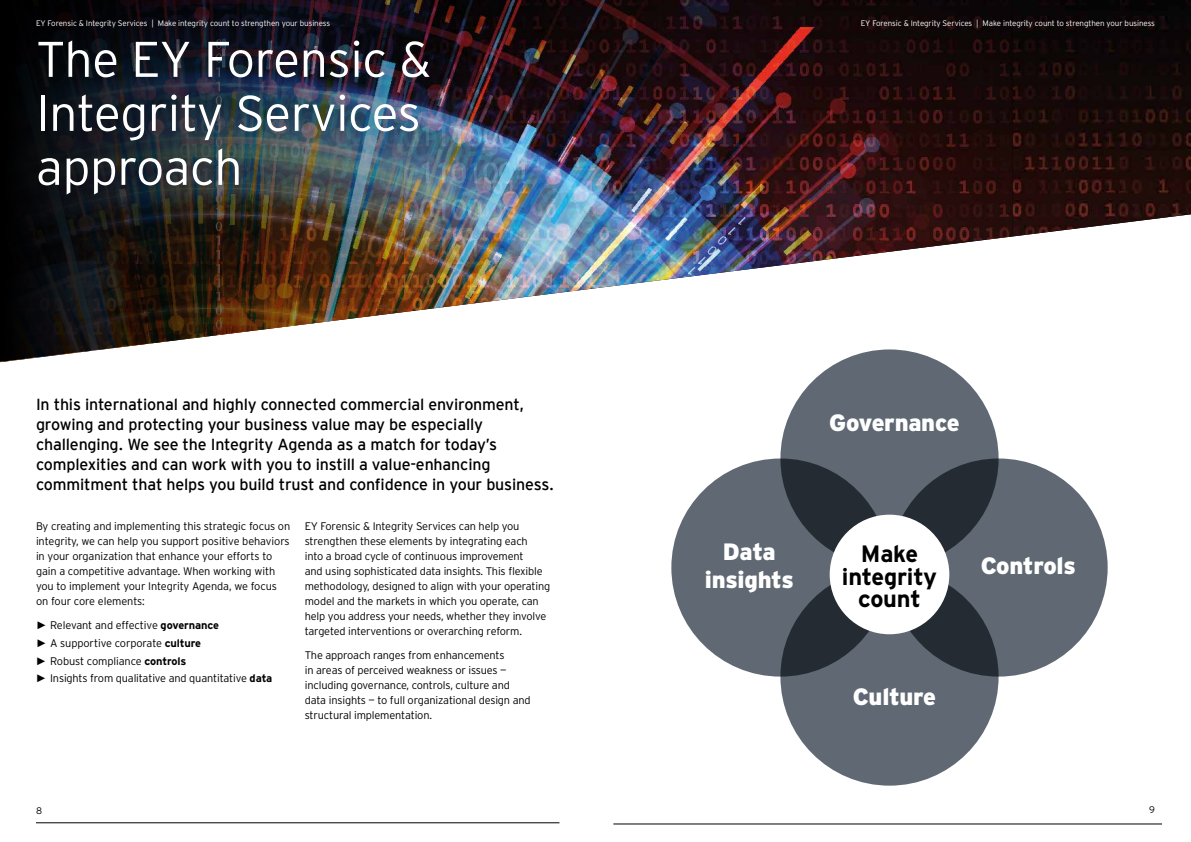
<style>
.page{position:relative;width:1191px;height:842px;background:#fff}
.page>*{position:absolute;margin:0;border:0;box-sizing:border-box;transform-origin:0 0}
.t1{font:300 50px/54px "Interstate";letter-spacing:-.01em;color:#fff}
.t2{font:900 23.6px/28.4px "Interstate";letter-spacing:-.01em;color:#fff;text-align:center}
.t3{font:700 23.6px/22.6px "Interstate";letter-spacing:-.01em;color:#000;text-align:center}
.t4{font:16px/20px "EY Interstate";letter-spacing:-.01em;color:#000}
.t5{font:300 11px/15px "Interstate";letter-spacing:-.015em;color:#000}
.t6{font:300 9.5px "Interstate";color:#000}
.t7{font:300 8px "Interstate";letter-spacing:-.01em;color:#fff}
.s1{font-family:"Arial";font-weight:400}
.s2{font-weight:700}
</style>
<div class="page">
<img style="left:548px;top:0;width:464px;height:295px">
<img style="left:1012px;top:0;width:179px;height:236px">
<img style="left:0;top:0;width:548px;height:363px">
<hr style="left:36px;top:822px;width:523px;height:1px;background:#000">
<hr style="left:613px;top:824px;width:549px;height:1px;background:#000">
<div style="left:780px;top:349px;width:218px;height:218px;background:#606973;border-radius:50%"></div>
<div style="left:780px;top:567px;width:218px;height:219px;background:#606973;border-radius:50%"></div>
<svg style="left:889px;top:458px;width:218px;height:219px;background:#4f5761"></svg>
<svg style="left:671px;top:458px;width:218px;height:219px;background:#505862"></svg>
<div style="left:829px;top:515px;width:120px;height:119px;background:#fff;border-radius:50%"></div>
<p class="t7" style="left:36px;top:18px;width:296px">EY Forensic &amp; Integrity Services | Make integrity count to strengthen your business</p>
<p class="t7" style="left:860px;top:18px;width:296px">EY Forensic &amp; Integrity Services | Make integrity count to strengthen your business</p>
<h1 class="t1" style="left:36px;top:32px;width:397px">The EY Forensic &amp;<br>Integrity Services approach</h1>
<p class="t4" style="left:36px;top:393px;width:519px">In this international and highly connected commercial environment, growing and protecting your business value may be especially challenging. We see the Integrity Agenda as a match for today’s complexities and can work with you to instill a value-enhancing commitment that helps you build trust and confidence in your business.</p>
<p class="t5" style="left:36px;top:519px;width:256px">By creating and implementing this strategic focus on integrity, we can help you support positive behaviors in your organization that enhance your efforts to gain a competitive advantage. When working with you to implement your Integrity Agenda, we focus on four core elements:</p>
<p class="t5" style="left:36px;top:616px;width:238px;line-height:17.8px"><span class="s1">►</span> Relevant and effective <span class="s2">governance<br></span><span class="s1">►</span> A supportive corporate <span class="s2">culture<br></span><span class="s1">►</span> Robust compliance <span class="s2">controls<br></span><span class="s1">►</span> Insights from qualitative and quantitative <span class="s2">data</span></p>
<p class="t5" style="left:305px;top:519px;width:247px">EY Forensic &amp; Integrity Services can help you strengthen these elements by integrating each<br>into a broad cycle of continuous improvement<br>and using sophisticated data insights. This flexible methodology, designed to align with your operating model and the markets in which you operate, can help you address your needs, whether they involve targeted interventions or overarching reform.</p>
<p class="t5" style="left:305px;top:647px;width:227px">The approach ranges from enhancements<br>in areas of perceived weakness or issues — including governance, controls, culture and data insights — to full organizational design and structural implementation.</p>
<h2 class="t2" style="left:829px;top:408px;width:132px">Governance</h2>
<h2 class="t2" style="left:705px;top:537px;width:91px">Data insights</h2>
<h2 class="t3" style="left:842px;top:542px;width:97px">Make integrity count</h2>
<h2 class="t2" style="left:853px;top:682px;width:85px">Culture</h2>
<h2 class="t2" style="left:980px;top:551px;width:97px">Controls</h2>
<p class="t6" style="left:36px;top:805px;width:8px">8</p>
<p class="t6" style="left:1149px;top:804px;width:7px">9</p>
</div>
